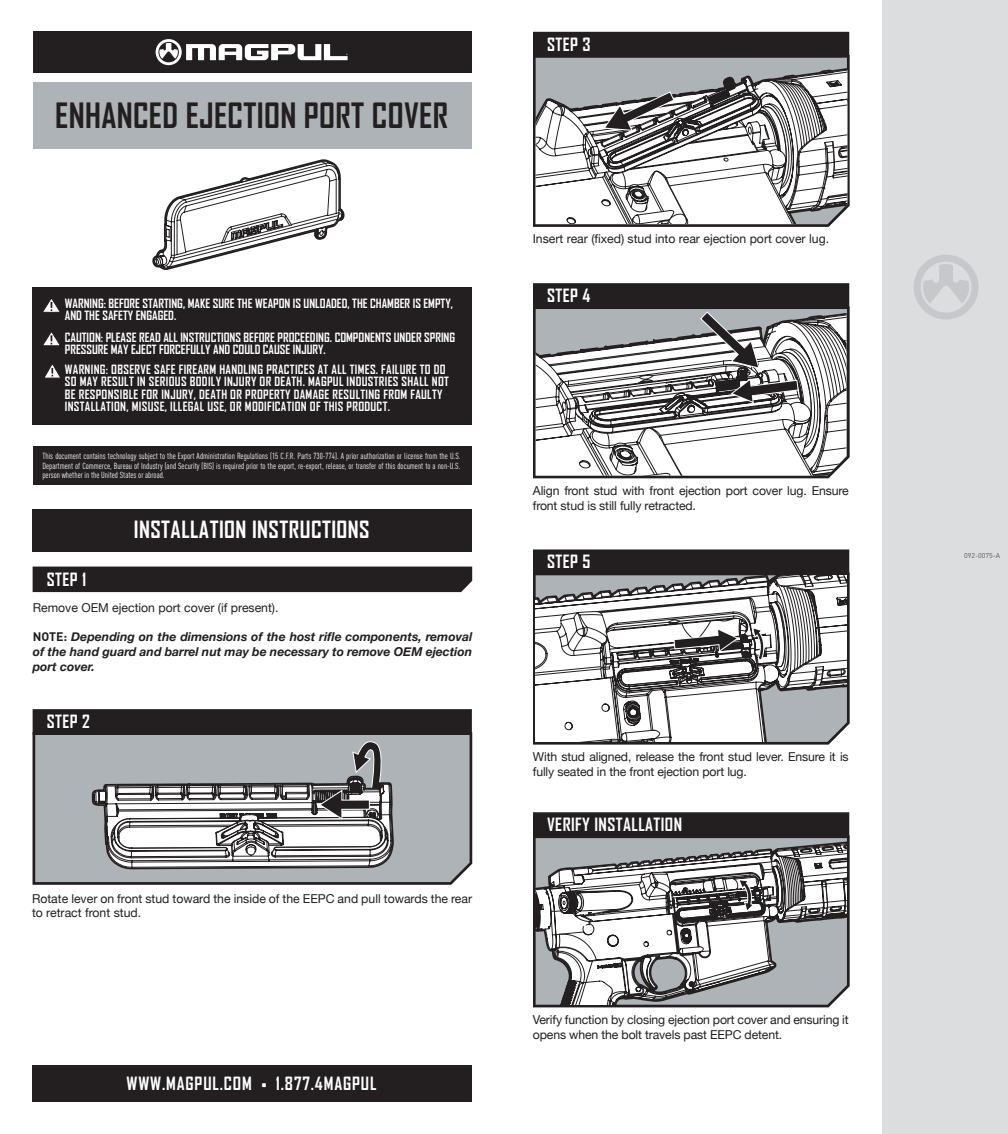
<style>
.page{position:relative;width:1008px;height:1134px;background:#fff}
.page>*{position:absolute;margin:0;border:0;box-sizing:border-box;transform-origin:0 0}
.t1{font:700 33.43px "Agency FB";letter-spacing:.01em;color:#231f20}
.t2{font:700 22.75px "Agency FB";letter-spacing:.02em;color:#fff}
.t3{font:700 17.5px "Agency FB";letter-spacing:.025em;color:#fff}
.t4{font:700 17.5px "Agency FB";letter-spacing:.05em;color:#fff}
.t5{font:12.25px/14.7px "Helvetica Neue";letter-spacing:-.01em;color:#231f20}
.t6{font:700 12.25px/12.2px "Agency FB";letter-spacing:.025em;color:#fff}
.t7{font:700 12.25px/12.2px "Agency FB";color:#fff}
.t8{font:italic 700 12.25px/14.7px "Helvetica Neue";color:#231f20;text-align:justify}
.t9{font:condensed 8.75px/9.6px "DIN Pro";color:#fff;text-align:justify}
.t10{font:7px "DIN Pro";color:#57585a}
.s1{font-family:"DINOT";font-style:normal}
.s2{font-size:10.15px}
</style>
<div class="page">
<svg style="left:533px;top:835px;width:317px;height:172px;background:#525152"></svg>
<div style="left:533px;top:812px;width:316px;height:26px;background:#231f20"></div>
<svg style="left:533px;top:306px;width:317px;height:172px"></svg>
<div style="left:34px;top:31px;width:438px;height:42px;background:#231f20"></div>
<div style="left:33px;top:82px;width:439px;height:67px;background:#adb3b7"></div>
<svg style="left:156px;top:39px;width:192px;height:26px"></svg>
<div style="left:33px;top:287px;width:439px;height:138px;background:#231f20"></div>
<svg style="left:45px;top:365px;width:15px;height:13px"></svg>
<svg style="left:43px;top:299px;width:17px;height:14px"></svg>
<svg style="left:43px;top:332px;width:17px;height:14px"></svg>
<div style="left:33px;top:1065px;width:439px;height:37px;background:#231f20"></div>
<div style="left:883px;top:0;width:125px;height:1134px;background:#dcdddf"></div>
<svg style="left:914px;top:255px;width:65px;height:65px"></svg>
<svg style="left:533px;top:55px;width:317px;height:172px;background:#474445"></svg>
<div style="left:533px;top:32px;width:316px;height:25px;background:#231f20"></div>
<svg style="left:533px;top:573px;width:317px;height:172px;background:#5d5b5c"></svg>
<div style="left:533px;top:549px;width:316px;height:26px;background:#231f20"></div>
<div style="left:33px;top:567px;width:439px;height:25px;background:#231f20"></div>
<svg style="left:33px;top:735px;width:439px;height:150px;background:#a6acb0"></svg>
<div style="left:33px;top:709px;width:439px;height:26px;background:#231f20"></div>
<div style="left:33px;top:509px;width:439px;height:42px;background:#231f20"></div>
<div style="left:33px;top:447px;width:439px;height:38px;background:#231f20"></div>
<svg style="left:153px;top:160px;width:191px;height:109px"></svg>
<svg style="left:90px;top:709px;width:306px;height:176px;background:#5f5f62"></svg>
<svg style="left:93px;top:741px;width:299px;height:127px"></svg>
<svg style="left:536px;top:369px;width:311px;height:107px"></svg>
<svg style="left:533px;top:283px;width:316px;height:86px"></svg>
<svg style="left:731px;top:379px;width:68px;height:24px"></svg>
<div style="left:536px;top:58px;width:312px;height:8px;background:#adb3b7"></div>
<svg style="left:536px;top:66px;width:312px;height:158px"></svg>
<svg style="left:604px;top:91px;width:70px;height:40px"></svg>
<hr style="left:891px;top:576px;width:1px;height:105px;background:#231f20">
<svg style="left:536px;top:576px;width:310px;height:166px"></svg>
<svg style="left:536px;top:593px;width:76px;height:16px"></svg>
<svg style="left:674px;top:628px;width:65px;height:24px"></svg>
<svg style="left:752px;top:627px;width:16px;height:34px"></svg>
<svg style="left:536px;top:839px;width:311px;height:4px"></svg>
<hr style="left:849px;top:843px;width:1px;height:73px;background:#231f20">
<svg style="left:536px;top:843px;width:311px;height:161px"></svg>
<svg style="left:616px;top:860px;width:51px;height:9px"></svg>
<svg style="left:738px;top:879px;width:16px;height:33px"></svg>
<h1 class="t1" style="left:55px;top:95px;width:394px">ENHANCED EJECTION PORT COVER</h1>
<p class="t7" style="left:65px;top:297px;width:390px">WARNING: BEFORE STARTING, MAKE SURE THE WEAPON IS UNLOADED, THE CHAMBER IS EMPTY,<br>AND THE SAFETY ENGAGED.</p>
<p class="t7" style="left:65px;top:331px;width:392px">CAUTION: PLEASE READ ALL INSTRUCTIONS BEFORE PROCEEDING. COMPONENTS UNDER SPRING<br>PRESSURE MAY EJECT FORCEFULLY AND COULD CAUSE INJURY.</p>
<p class="t6" style="left:65px;top:363px;width:386px">WARNING: OBSERVE SAFE FIREARM HANDLING PRACTICES AT ALL TIMES. FAILURE TO DO SO MAY RESULT IN SERIOUS BODILY INJURY OR DEATH. MAGPUL INDUSTRIES SHALL NOT BE RESPONSIBLE FOR INJURY, DEATH OR PROPERTY DAMAGE RESULTING FROM FAULTY INSTALLATION, MISUSE, ILLEGAL USE, OR MODIFICATION OF THIS PRODUCT.</p>
<p class="t9" style="left:42px;top:451px;width:420px">This document contains technology subject to the Export Administration Regulations (15 C.F.R. Parts 730-774). A prior authorization or license from the U.S.<br>Department of Commerce, Bureau of Industry (and Security (BIS) is required prior to the export, re-export, release, or transfer of this document to a non-U.S. person whether in the United States or abroad.</p>
<h3 class="t3" style="left:47px;top:568px;width:41px">STEP 1</h3>
<h2 class="t2" style="left:134px;top:515px;width:237px">INSTALLATION INSTRUCTIONS</h2>
<p class="t5" style="left:33px;top:601px;width:247px">Remove OEM ejection port cover (if present).</p>
<p class="t8" style="left:33px;top:630px;width:441px"><span class="s1">NOTE:</span> Depending on the dimensions of the host rifle components, removal of the hand guard and barrel nut may be necessary to remove OEM ejection port cover.</p>
<h3 class="t3" style="left:47px;top:711px;width:45px">STEP 2</h3>
<p class="t5" style="left:32px;top:892px;width:442px">Rotate lever on front stud toward the inside of the EEPC and pull towards the rear to retract front stud.</p>
<h3 class="t4" style="left:126px;top:1072px;width:252px">WWW.MAGPUL.COM <span class="s2">•</span> 1.877.4MAGPUL</h3>
<h3 class="t3" style="left:547px;top:33px;width:45px">STEP 3</h3>
<p class="t5" style="left:533px;top:232px;width:298px">Insert rear (fixed) stud into rear ejection port cover lug.</p>
<h3 class="t3" style="left:547px;top:285px;width:45px">STEP 4</h3>
<p class="t5" style="left:533px;top:484px;width:317px">Align front stud with front ejection port cover lug. Ensure front stud is still fully retracted.</p>
<h3 class="t3" style="left:547px;top:551px;width:45px">STEP 5</h3>
<p class="t5" style="left:533px;top:750px;width:317px">With stud aligned, release the front stud lever. Ensure it is fully seated in the front ejection port lug.</p>
<h3 class="t3" style="left:547px;top:814px;width:137px">VERIFY INSTALLATION</h3>
<p class="t5" style="left:533px;top:1013px;width:317px">Verify function by closing ejection port cover and ensuring it opens when the bolt travels past EEPC detent.</p>
<p class="t10" style="left:964px;top:550px;width:37px">092-0075-A</p>
</div>
